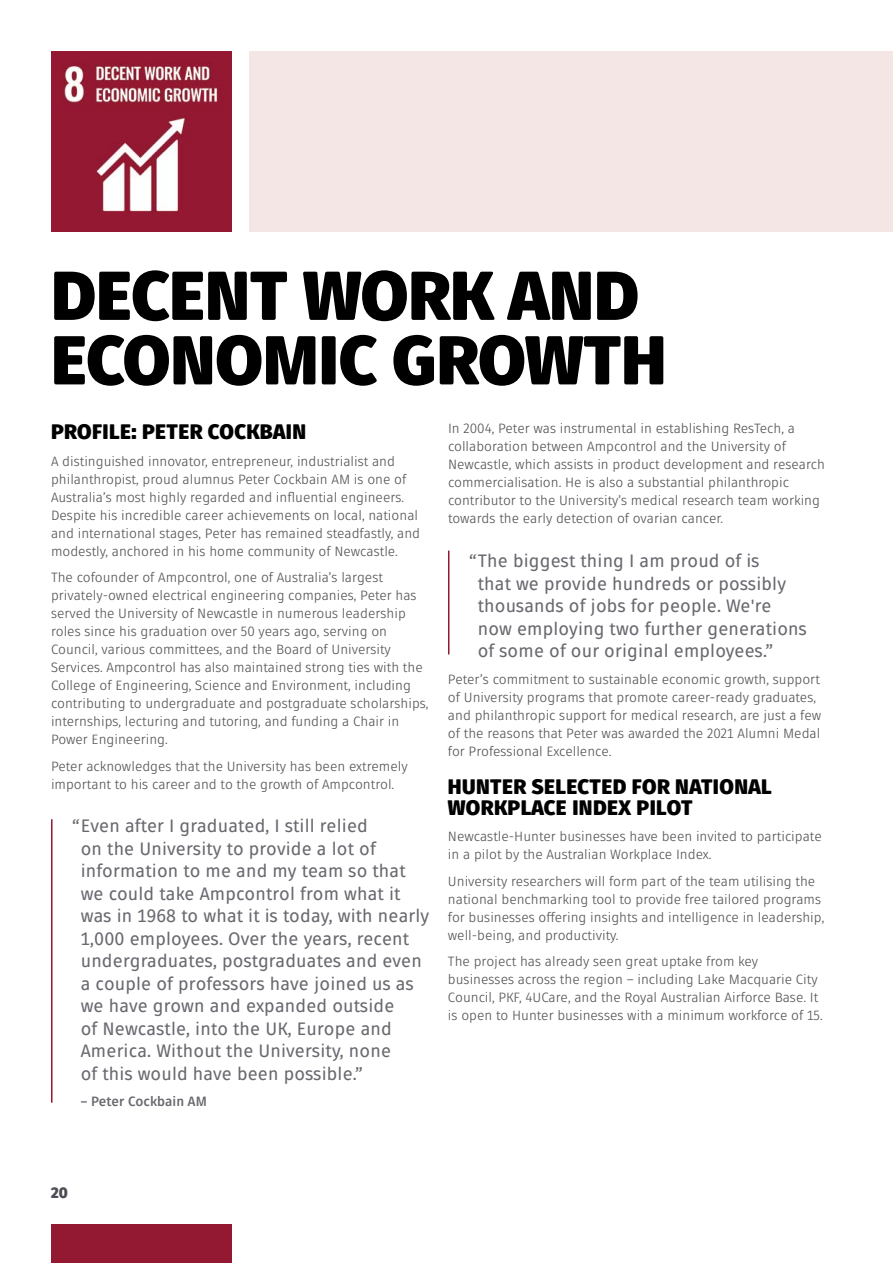
<style>
.page{position:relative;width:893px;height:1263px;background:#fff}
.page>*{position:absolute;margin:0;border:0;box-sizing:border-box;transform-origin:0 0}
.t1{font:900 69px/64.5px "Fuse V.2 Display";color:#000}
.t2{font:900 21px/21px "Fuse V.2 Display";letter-spacing:.02em;color:#000}
.t3{font:18px/22.5px "Fuse V.2 Display";letter-spacing:.01em;color:#6b6970}
.t4{font:900 15px "Fuse V.2 Display";color:#4d4e56}
.t5{font:13.5px/18px "Fuse V.2 Display";color:#575756}
.t6{font:700 13.5px "Fuse V.2 Display";letter-spacing:.01em;color:#6b6970}
</style>
<div class="page">
<img style="left:51px;top:51px;width:181px;height:181px">
<div style="left:51px;top:1225px;width:181px;height:38px;background:#931831"></div>
<div style="left:249px;top:51px;width:644px;height:181px;background:#f3e6e5"></div>
<hr style="left:448px;top:550px;width:1px;height:104px;background:#931831">
<hr style="left:51px;top:819px;width:2px;height:284px;background:#931831">
<h1 class="t1" style="left:51px;top:264px;width:617px">DECENT WORK AND<br>ECONOMIC GROWTH</h1>
<h2 class="t2" style="left:51px;top:421px;width:257px">PROFILE: PETER COCKBAIN</h2>
<p class="t5" style="left:51px;top:452px;width:371px">A distinguished innovator, entrepreneur, industrialist and philanthropist, proud alumnus Peter Cockbain AM is one of Australia’s most highly regarded and influential engineers.<br>Despite his incredible career achievements on local, national and international stages, Peter has remained steadfastly, and modestly, anchored in his home community of Newcastle.</p>
<p class="t5" style="left:51px;top:568px;width:379px">The cofounder of Ampcontrol, one of Australia’s largest privately-owned electrical engineering companies, Peter has served the University of Newcastle in numerous leadership roles since his graduation over 50 years ago, serving on Council, various committees, and the Board of University Services. Ampcontrol has also maintained strong ties with the College of Engineering, Science and Environment, including contributing to undergraduate and postgraduate scholarships, internships, lecturing and tutoring, and funding a Chair in Power Engineering.</p>
<p class="t5" style="left:51px;top:757px;width:358px">Peter acknowledges that the University has been extremely important to his career and to the growth of Ampcontrol.</p>
<p class="t3" style="left:81px;top:815px;width:350px;text-indent:-8px">“Even after I graduated, I still relied<br>on the University to provide a lot of information to me and my team so that we could take Ampcontrol from what it was in 1968 to what it is today, with nearly 1,000 employees. Over the years, recent undergraduates, postgraduates and even a couple of professors have joined us as we have grown and expanded outside<br>of Newcastle, into the UK, Europe and America. Without the University, none<br>of this would have been possible.”</p>
<p class="t6" style="left:81px;top:1093px;width:128px">– Peter Cockbain AM</p>
<p class="t5" style="left:448px;top:420px;width:379px">In 2004, Peter was instrumental in establishing ResTech, a collaboration between Ampcontrol and the University of Newcastle, which assists in product development and research commercialisation. He is also a substantial philanthropic contributor to the University’s medical research team working towards the early detection of ovarian cancer.</p>
<h3 class="t3" style="left:478px;top:550px;width:331px;text-indent:-8px">“The biggest thing I am proud of is<br>that we provide hundreds or possibly thousands of jobs for people. We're now employing two further generations of some of our original employees.”</h3>
<p class="t5" style="left:448px;top:670px;width:375px">Peter’s commitment to sustainable economic growth, support of University programs that promote career-ready graduates, and philanthropic support for medical research, are just a few of the reasons that Peter was awarded the 2021 Alumni Medal for Professional Excellence.</p>
<h2 class="t2" style="left:448px;top:776px;width:325px">HUNTER SELECTED FOR NATIONAL<br>WORKPLACE INDEX PILOT</h2>
<p class="t5" style="left:448px;top:827px;width:375px">Newcastle-Hunter businesses have been invited to participate in a pilot by the Australian Workplace Index.</p>
<p class="t5" style="left:448px;top:872px;width:378px">University researchers will form part of the team utilising the national benchmarking tool to provide free tailored programs for businesses offering insights and intelligence in leadership, well-being, and productivity.</p>
<p class="t5" style="left:448px;top:952px;width:376px">The project has already seen great uptake from key businesses across the region – including Lake Macquarie City Council, PKF, 4UCare, and the Royal Australian Airforce Base. It is open to Hunter businesses with a minimum workforce of 15.</p>
<p class="t4" style="left:51px;top:1182px;width:18px">20</p>
</div>
